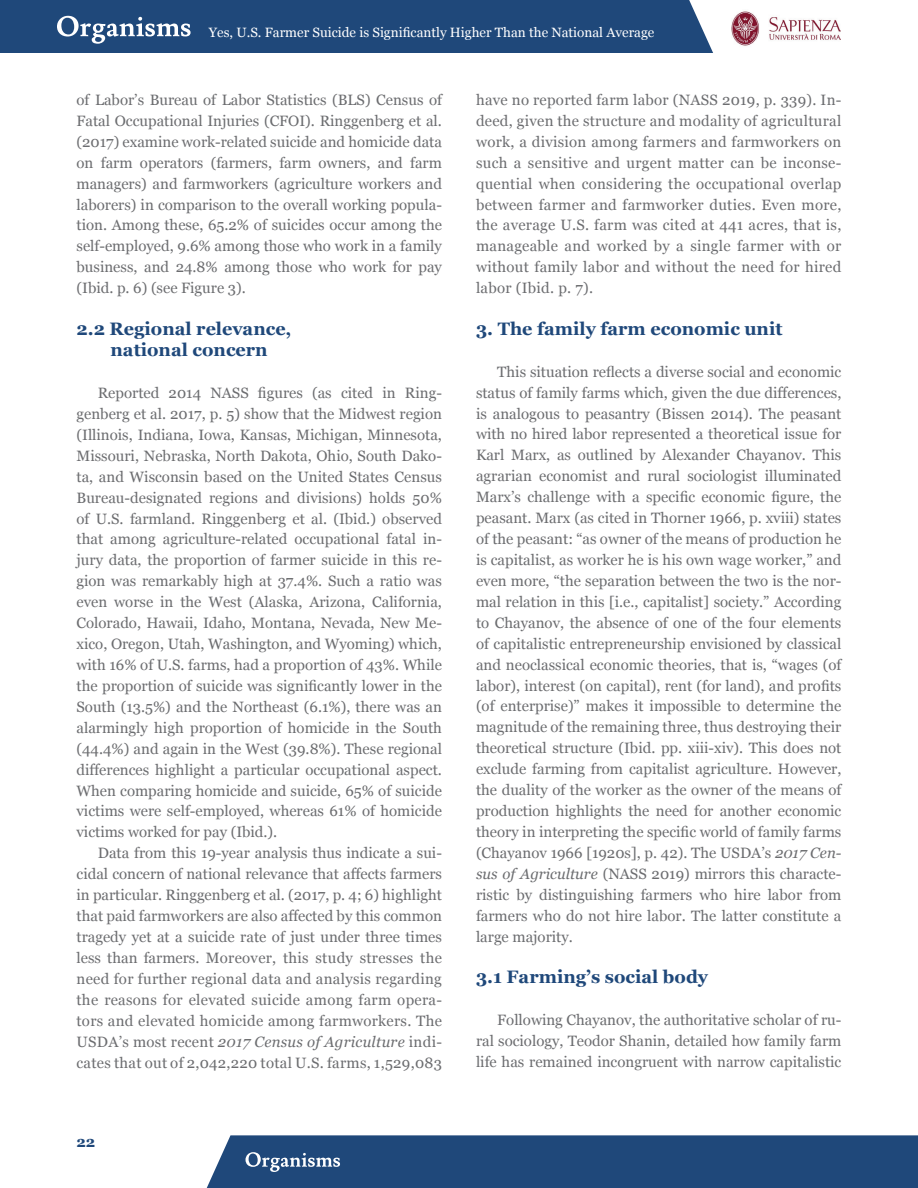
<style>
.page{position:relative;width:918px;height:1188px;background:#fff}
.page>*{position:absolute;margin:0;border:0;box-sizing:border-box;transform-origin:0 0}
.t1{font:700 18px/21px "Georgia";color:#1f487a;text-align:center}
.t2{font:15px/20.9px "Georgia";color:#6c6d70;text-align:justify}
.t3{font:700 15px "Georgia";color:#1f487a}
.t4{font:13.5px "Georgia";color:#fff}
.s1{font-style:italic}
</style>
<div class="page">
<img style="left:731px;top:11px;width:110px;height:35px">
<div style="left:0;top:0;width:713px;height:53px;background:#1f487a"></div>
<div style="left:207px;top:1135px;width:711px;height:53px;background:#1f487a"></div>
<p class="t4" style="left:209px;top:22px;width:447px">Yes, U.S. Farmer Suicide is Significantly Higher Than the National Average</p>
<p class="t2" style="left:77px;top:89px;width:367px">of Labor’s Bureau of Labor Statistics (BLS) Census of Fatal Occupational Injuries (CFOI). Ringgenberg et al. (2017) examine work-related suicide and homicide data on farm operators (farmers, farm owners, and farm managers) and farmworkers (agriculture workers and laborers) in comparison to the overall working popula&shy;tion. Among these, 65.2% of suicides occur among the self-employed, 9.6% among those who work in a family business, and 24.8% among those who work for pay (Ibid. p. 6) (see Figure 3).</p>
<p class="t1" style="left:77px;top:317px;width:217px">2.2 Regional relevance, national concern</p>
<p class="t2" style="left:77px;top:382px;width:367px;text-indent:21px">Reported 2014 NASS figures (as cited in Ring&shy;genberg et al. 2017, p. 5) show that the Midwest region (Illinois, Indiana, Iowa, Kansas, Michigan, Minnesota, Missouri, Nebraska, North Dakota, Ohio, South Dako&shy;ta, and Wisconsin based on the United States Census Bureau-designated regions and divisions) holds 50% of U.S. farmland. Ringgenberg et al. (Ibid.) observed that among agriculture-related occupational fatal in&shy;jury data, the proportion of farmer suicide in this re&shy;gion was remarkably high at 37.4%. Such a ratio was even worse in the West (Alaska, Arizona, California, Colorado, Hawaii, Idaho, Montana, Nevada, New Me&shy;xico, Oregon, Utah, Washington, and Wyoming) which, with 16% of U.S. farms, had a proportion of 43%. While the proportion of suicide was significantly lower in the South (13.5%) and the Northeast (6.1%), there was an alarmingly high proportion of homicide in the South (44.4%) and again in the West (39.8%). These regional differences highlight a particular occupational aspect.<br>When comparing homicide and suicide, 65% of suicide victims were self-employed, whereas 61% of homicide victims worked for pay (Ibid.).</p>
<p class="t2" style="left:77px;top:842px;width:367px;text-indent:21px">Data from this 19-year analysis thus indicate a sui&shy;cidal concern of national relevance that affects farmers in particular. Ringgenberg et al. (2017, p. 4; 6) highlight that paid farmworkers are also affected by this common tragedy yet at a suicide rate of just under three times less than farmers. Moreover, this study stresses the need for further regional data and analysis regarding the reasons for elevated suicide among farm opera&shy;tors and elevated homicide among farmworkers. The USDA’s most recent <span class="s1">2017 Census of Agriculture</span> indi&shy;cates that out of 2,042,220 total U.S. farms, 1,529,083</p>
<p class="t3" style="left:77px;top:1130px;width:20px">22</p>
<p class="t2" style="left:476px;top:89px;width:367px">have no reported farm labor (NASS 2019, p. 339). In&shy;deed, given the structure and modality of agricultural work, a division among farmers and farmworkers on such a sensitive and urgent matter can be inconse&shy;quential when considering the occupational overlap between farmer and farmworker duties. Even more, the average U.S. farm was cited at 441 acres, that is, manageable and worked by a single farmer with or without family labor and without the need for hired labor (Ibid. p. 7).</p>
<p class="t1" style="left:476px;top:317px;width:308px">3. The family farm economic unit</p>
<p class="t2" style="left:476px;top:360px;width:367px;text-indent:21px">This situation reflects a diverse social and economic status of family farms which, given the due differences, is analogous to peasantry (Bissen 2014). The peasant with no hired labor represented a theoretical issue for Karl Marx, as outlined by Alexander Chayanov. This agrarian economist and rural sociologist illuminated Marx’s challenge with a specific economic figure, the peasant. Marx (as cited in Thorner 1966, p. xviii) states of the peasant: “as owner of the means of production he is capitalist, as worker he is his own wage worker,” and even more, “the separation between the two is the nor&shy;mal relation in this [i.e., capitalist] society.” According to Chayanov, the absence of one of the four elements of capitalistic entrepreneurship envisioned by classical and neoclassical economic theories, that is, “wages (of labor), interest (on capital), rent (for land), and profits (of enterprise)” makes it impossible to determine the magnitude of the remaining three, thus destroying their theoretical structure (Ibid. pp. xiii-xiv). This does not exclude farming from capitalist agriculture. However, the duality of the worker as the owner of the means of production highlights the need for another economic theory in interpreting the specific world of family farms (Chayanov 1966 [1920s], p. 42). The USDA’s <span class="s1">2017 Cen&shy;sus of Agriculture</span> (NASS 2019) mirrors this characte&shy;ristic by distinguishing farmers who hire labor from farmers who do not hire labor. The latter constitute a large majority.</p>
<p class="t1" style="left:476px;top:966px;width:234px">3.1 Farming’s social body</p>
<p class="t2" style="left:476px;top:1009px;width:367px;text-indent:21px">Following Chayanov, the authoritative scholar of ru&shy;ral sociology, Teodor Shanin, detailed how family farm life has remained incongruent with narrow capitalistic</p>
</div>
